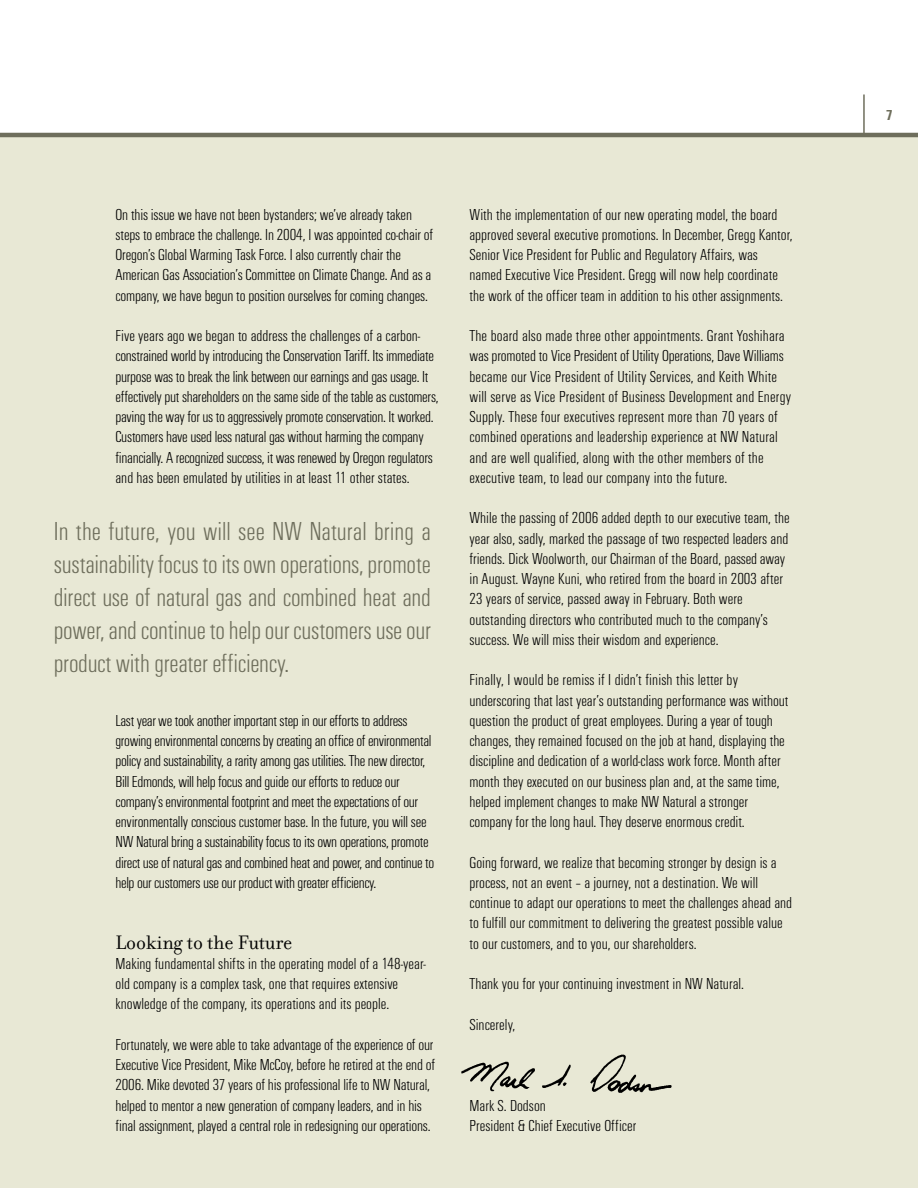
<style>
.page{position:relative;width:918px;height:1188px;background:#fff}
.page>*{position:absolute;margin:0;border:0;box-sizing:border-box;transform-origin:0 0}
.t1{font:300 condensed 27px/33px "Unitus T";letter-spacing:-.01em;color:#6e6e5c;text-align:justify}
.t2{font:21px "Filosofia";color:#000}
.t3{font:300 condensed 16.5px/20.2px "Unitus T";letter-spacing:-.005em;color:#000}
.t4{font:300 condensed 16.5px/20.2px "Unitus T";letter-spacing:-.025em;color:#000}
.t5{font:700 condensed 15px "Unitus T";color:#6e6e5c}
</style>
<div class="page">
<div style="left:0;top:135px;width:918px;height:1053px;background:#e8e8d5"></div>
<img style="left:461px;top:1054px;width:211px;height:39px">
<hr style="left:0;top:133px;width:918px;height:4px;background:#6e6e5c">
<hr style="left:863px;top:94px;width:2px;height:41px;background:#6e6e5c">
<p class="t3" style="left:116px;top:205px;width:319px">On this issue we have not been bystanders; we’ve already taken steps to embrace the challenge. In 2004, I was appointed co-chair of Oregon’s Global Warming Task Force. I also currently chair the American Gas Association’s Committee on Climate Change. And as a company, we have begun to position ourselves for coming changes.</p>
<p class="t3" style="left:116px;top:327px;width:325px">Five years ago we began to address the challenges of a carbon&shy;constrained world by introducing the Conservation Tariff. Its immediate purpose was to break the link between our earnings and gas usage. It effectively put shareholders on the same side of the table as customers, paving the way for us to aggressively promote conservation. It worked.<br>Customers have used less natural gas without harming the company financially. A recognized success, it was renewed by Oregon regulators and has been emulated by utilities in at least 11 other states.</p>
<h1 class="t1" style="left:54px;top:517px;width:379px">In the future, you will see NW Natural bring a sustainability focus to its own operations, promote direct use of natural gas and combined heat and power, and continue to help our customers use our product with greater efficiency.</h1>
<p class="t4" style="left:116px;top:711px;width:320px">Last year we took another important step in our efforts to address growing environmental concerns by creating an office of environmental policy and sustainability, a rarity among gas utilities. The new director, Bill Edmonds, will help focus and guide our efforts to reduce our company’s environmental footprint and meet the expectations of our environmentally conscious customer base. In the future, you will see NW Natural bring a sustainability focus to its own operations, promote direct use of natural gas and combined heat and power, and continue to help our customers use our product with greater efficiency.</p>
<p class="t2" style="left:116px;top:934px;width:179px">Looking to the Future</p>
<p class="t3" style="left:116px;top:954px;width:312px">Making fundamental shifts in the operating model of a 148-year&shy;old company is a complex task, one that requires extensive knowledge of the company, its operations and its people.</p>
<p class="t3" style="left:116px;top:1035px;width:321px">Fortunately, we were able to take advantage of the experience of our Executive Vice President, Mike McCoy, before he retired at the end of 2006. Mike devoted 37 years of his professional life to NW Natural, helped to mentor a new generation of company leaders, and in his final assignment, played a central role in redesigning our operations.</p>
<p class="t3" style="left:469px;top:205px;width:325px">With the implementation of our new operating model, the board approved several executive promotions. In December, Gregg Kantor, Senior Vice President for Public and Regulatory Affairs, was named Executive Vice President. Gregg will now help coordinate the work of the officer team in addition to his other assignments.</p>
<p class="t3" style="left:469px;top:327px;width:323px">The board also made three other appointments. Grant Yoshihara was promoted to Vice President of Utility Operations, Dave Williams became our Vice President of Utility Services, and Keith White will serve as Vice President of Business Development and Energy Supply. These four executives represent more than 70 years of combined operations and leadership experience at NW Natural and are well qualified, along with the other members of the executive team, to lead our company into the future.</p>
<p class="t3" style="left:469px;top:509px;width:322px">While the passing of 2006 added depth to our executive team, the year also, sadly, marked the passage of two respected leaders and friends. Dick Woolworth, our Chairman of the Board, passed away in August. Wayne Kuni, who retired from the board in 2003 after 23 years of service, passed away in February. Both were outstanding directors who contributed much to the company’s success. We will miss their wisdom and experience.</p>
<p class="t3" style="left:469px;top:671px;width:320px">Finally, I would be remiss if I didn’t finish this letter by underscoring that last year’s outstanding performance was without question the product of great employees. During a year of tough changes, they remained focused on the job at hand, displaying the discipline and dedication of a world-class work force. Month after month they executed on our business plan and, at the same time, helped implement changes to make NW Natural a stronger company for the long haul. They deserve enormous credit.</p>
<p class="t3" style="left:469px;top:853px;width:324px">Going forward, we realize that becoming stronger by design is a process, not an event – a journey, not a destination. We will continue to adapt our operations to meet the challenges ahead and to fulfill our commitment to delivering the greatest possible value to our customers, and to you, our shareholders.</p>
<p class="t3" style="left:469px;top:975px;width:276px">Thank you for your continuing investment in NW Natural.</p>
<p class="t3" style="left:469px;top:1015px;width:47px">Sincerely,</p>
<p class="t3" style="left:469px;top:1096px;width:168px">Mark S. Dodson<br>President &amp; Chief Executive Officer</p>
<p class="t5" style="left:886px;top:108px;width:9px">7</p>
</div>
